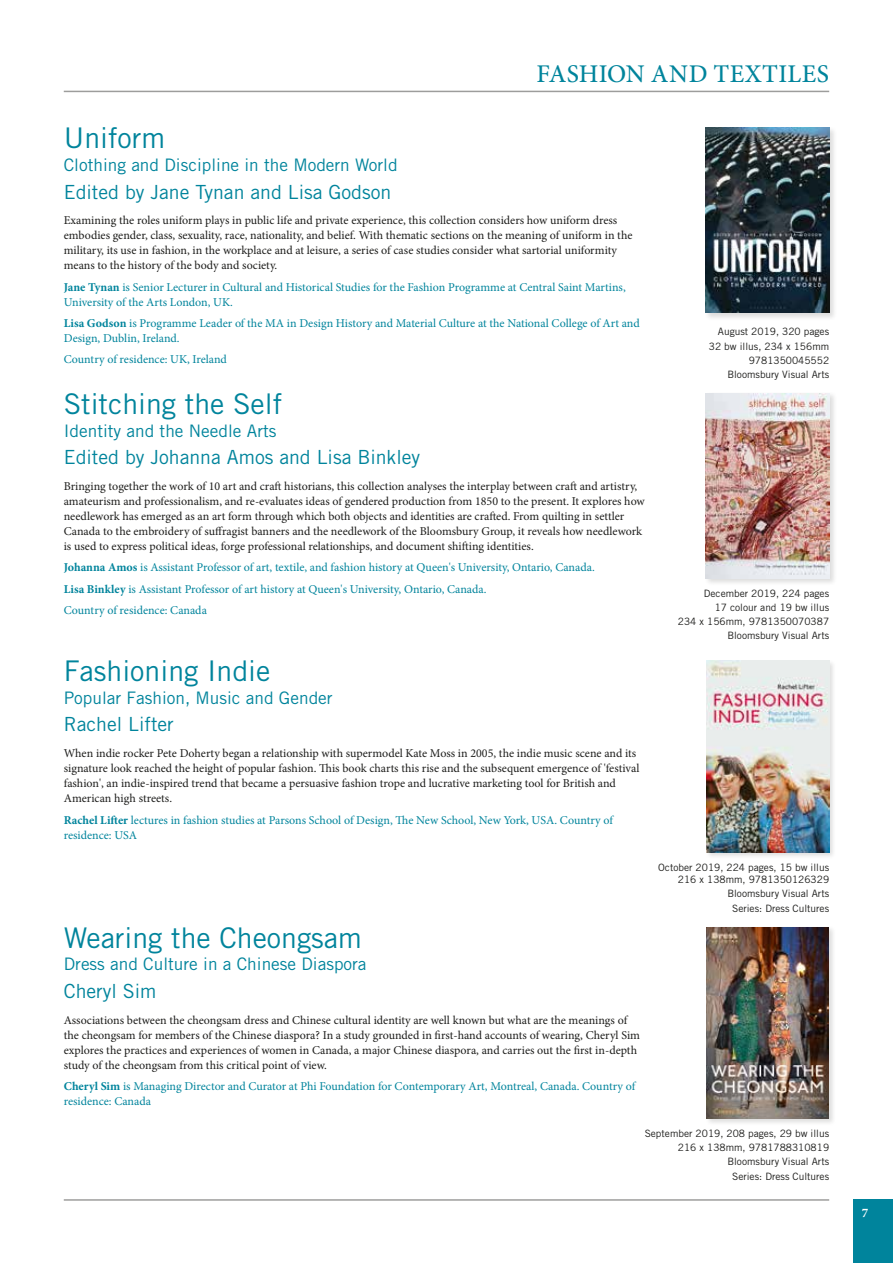
<style>
.page{position:relative;width:893px;height:1263px;background:#fff}
.page>*{position:absolute;margin:0;border:0;box-sizing:border-box;transform-origin:0 0}
.t1{font:28.5px "Trade Gothic LT Std";color:#00849c}
.t2{font:500 25.5px "Minion Pro";letter-spacing:.015em;color:#00849c}
.t3{font:19.5px "Trade Gothic LT Std";color:#00849c}
.t4{font:17.25px "Trade Gothic LT Std";color:#00849c}
.t5{font:700 13.05px "Minion Pro";color:#fff}
.t6{font:12px/15px "Minion Pro";color:#1d1d1b}
.t7{font:12px/15px "Minion Pro";color:#00849c}
.t8{font:10.2px/14.1px "Trade Gothic LT Std";color:#1d1d1b;text-align:right}
.s1{font-weight:700}
</style>
<div class="page">
<hr style="left:64px;top:91px;width:765px;height:1px;background:#9d9d9c">
<hr style="left:64px;top:1199px;width:765px;height:2px;background:#9d9d9c">
<div style="left:853px;top:1199px;width:40px;height:64px;background:#00849c"></div>
<div style="left:704px;top:126px;width:133px;height:195px;background:#1d1d1b;opacity:.15"></div>
<img style="left:706px;top:128px;width:123px;height:185px">
<div style="left:704px;top:392px;width:133px;height:194px;background:#1d1d1b;opacity:.15"></div>
<img style="left:706px;top:393px;width:123px;height:186px">
<div style="left:705px;top:659px;width:132px;height:201px;background:#1d1d1b;opacity:.15"></div>
<img style="left:707px;top:660px;width:122px;height:192px">
<div style="left:705px;top:925px;width:132px;height:201px;background:#1d1d1b;opacity:.15"></div>
<img style="left:707px;top:927px;width:122px;height:191px">
<h2 class="t2" style="left:537px;top:57px;width:294px">FASHION AND TEXTILES</h2>
<h1 class="t1" style="left:64px;top:121px;width:103px">Uniform</h1>
<h3 class="t4" style="left:64px;top:154px;width:335px">Clothing and Discipline in the Modern World</h3>
<h3 class="t3" style="left:64px;top:180px;width:329px">Edited by Jane Tynan and Lisa Godson</h3>
<p class="t6" style="left:64px;top:213px;width:570px">Examining the roles uniform plays in public life and private experience, this collection considers how uniform dress embodies gender, class, sexuality, race, nationality, and belief. With thematic sections on the meaning of uniform in the military, its use in fashion, in the workplace and at leisure, a series of case studies consider what sartorial uniformity means to the history of the body and society.</p>
<p class="t7" style="left:64px;top:279px;width:563px"><span class="s1">Jane Tynan</span> is Senior Lecturer in Cultural and Historical Studies for the Fashion Programme at Central Saint Martins,<br>University of the Arts London, UK.</p>
<p class="t7" style="left:64px;top:316px;width:578px"><span class="s1">Lisa Godson</span> is Programme Leader of the MA in Design History and Material Culture at the National College of Art and<br>Design, Dublin, Ireland.</p>
<p class="t7" style="left:64px;top:352px;width:165px">Country of residence: UK, Ireland</p>
<h1 class="t1" style="left:64px;top:386px;width:220px">Stitching the Self</h1>
<h3 class="t4" style="left:64px;top:420px;width:214px">Identity and the Needle Arts</h3>
<h3 class="t3" style="left:64px;top:446px;width:358px">Edited by Johanna Amos and Lisa Binkley</h3>
<p class="t6" style="left:64px;top:479px;width:582px">Bringing together the work of 10 art and craft historians, this collection analyses the interplay between craft and artistry, amateurism and professionalism, and re-evaluates ideas of gendered production from 1850 to the present. It explores how needlework has emerged as an art form through which both objects and identities are crafted. From quilting in settler Canada to the embroidery of suffragist banners and the needlework of the Bloomsbury Group, it reveals how needlework is used to express political ideas, forge professional relationships, and document shifting identities.</p>
<p class="t7" style="left:64px;top:557px;width:532px;line-height:21.5px"><span class="s1">Johanna Amos</span> is Assistant Professor of art, textile, and fashion history at Queen's University, Ontario, Canada.<br><span class="s1">Lisa Binkley</span> is Assistant Professor of art history at Queen's University, Ontario, Canada.<br>Country of residence: Canada</p>
<h1 class="t1" style="left:64px;top:654px;width:208px">Fashioning Indie</h1>
<h3 class="t4" style="left:64px;top:687px;width:270px">Popular Fashion, Music and Gender</h3>
<h3 class="t3" style="left:64px;top:713px;width:111px">Rachel Lifter</h3>
<p class="t6" style="left:64px;top:746px;width:577px">When indie rocker Pete Doherty began a relationship with supermodel Kate Moss in 2005, the indie music scene and its signature look reached the height of popular fashion. This book charts this rise and the subsequent emergence of 'festival fashion', an indie-inspired trend that became a persuasive fashion trope and lucrative marketing tool for British and American high streets.</p>
<p class="t7" style="left:64px;top:812px;width:551px"><span class="s1">Rachel Lifter</span> lectures in fashion studies at Parsons School of Design, The New School, New York, USA. Country of residence: USA</p>
<h1 class="t1" style="left:64px;top:920px;width:300px">Wearing the Cheongsam</h1>
<h3 class="t4" style="left:64px;top:954px;width:304px">Dress and Culture in a Chinese Diaspora</h3>
<h3 class="t3" style="left:64px;top:979px;width:94px">Cheryl Sim</h3>
<p class="t6" style="left:64px;top:1012px;width:578px">Associations between the cheongsam dress and Chinese cultural identity are well known but what are the meanings of the cheongsam for members of the Chinese diaspora? In a study grounded in first-hand accounts of wearing, Cheryl Sim explores the practices and experiences of women in Canada, a major Chinese diaspora, and carries out the first in-depth study of the cheongsam from this critical point of view.</p>
<p class="t7" style="left:64px;top:1079px;width:573px"><span class="s1">Cheryl Sim</span> is Managing Director and Curator at Phi Foundation for Contemporary Art, Montreal, Canada. Country of residence: Canada</p>
<p class="t8" style="left:709px;top:325px;width:122px">August 2019, 320 pages<br>32 bw illus, 234 x 156mm<br>9781350045552<br>Bloomsbury Visual Arts</p>
<p class="t8" style="left:678px;top:586px;width:153px">December 2019, 224 pages<br>17 colour and 19 bw illus<br>234 x 156mm, 9781350070387<br>Bloomsbury Visual Arts</p>
<p class="t8" style="left:658px;top:861px;width:172px;line-height:12px">October 2019, 224 pages, 15 bw illus<br>216 x 138mm, 9781350126329</p>
<p class="t8" style="left:727px;top:887px;width:103px;text-align:center">Bloomsbury Visual Arts<br>Series: Dress Cultures</p>
<p class="t8" style="left:645px;top:1126px;width:186px">September 2019, 208 pages, 29 bw illus<br>216 x 138mm, 9781788310819<br>Bloomsbury Visual Arts<br>Series: Dress Cultures</p>
<p class="t5" style="left:862px;top:1204px;width:8px">7</p>
</div>
